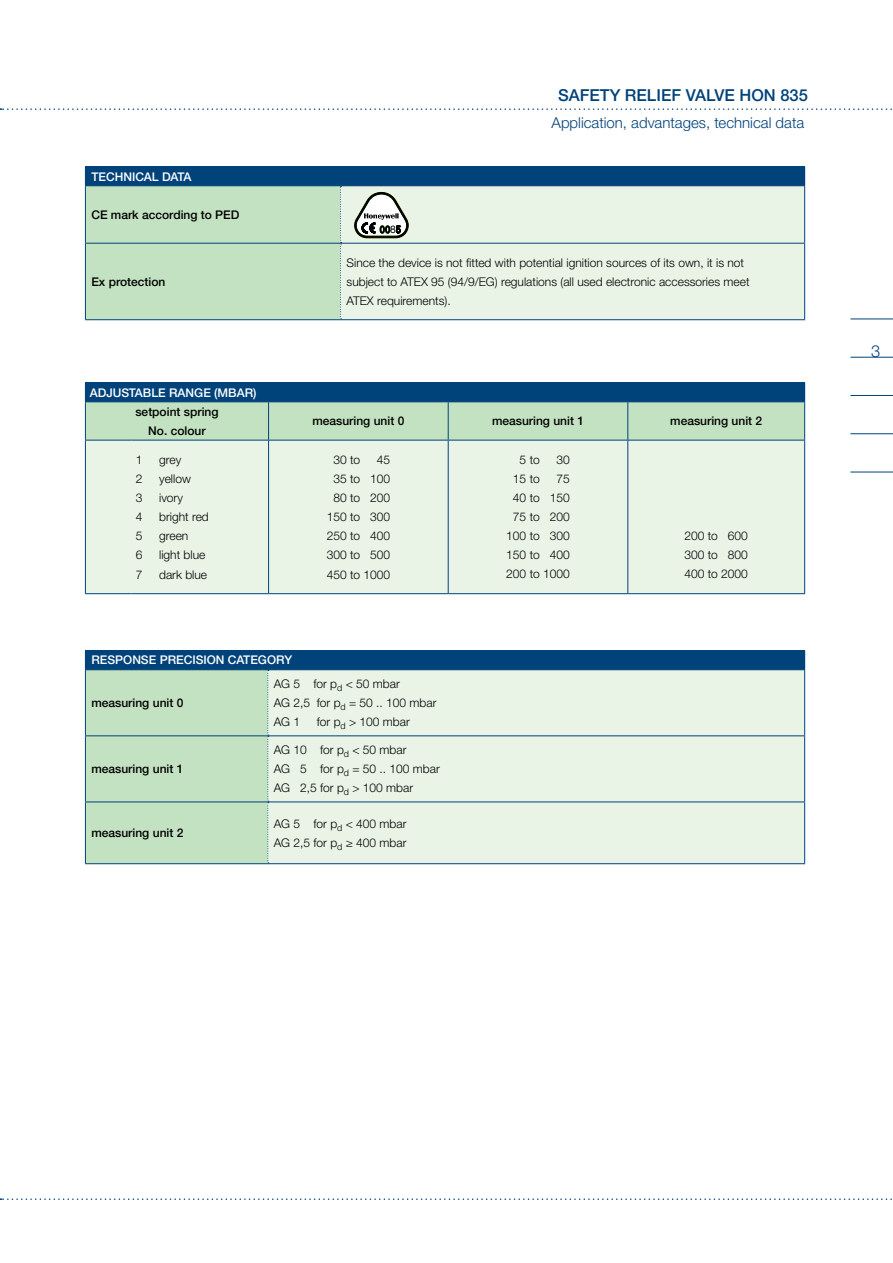
<style>
.page{position:relative;width:893px;height:1263px;background:#fff}
.page>*{position:absolute;margin:0;border:0;box-sizing:border-box;transform-origin:0 0}
.t1{font:500 16.5px "Helvetica Neue LTW1 G";color:#00427a}
.t2{font:300 16.5px "Helvetica Neue LTW1 G";color:#00427a}
.t3{font:300 15px "Helvetica Neue LTW1 G";color:#00427a}
.t4{font:300 12px/19.2px "Helvetica Neue LTW1 G";color:#000}
.t5{font:500 12px/19.2px "Helvetica Neue LTW1 G";color:#000;text-align:center}
.t6{font:500 12px "Helvetica Neue LTW1 G";color:#fff}
.t7{font:10.5px "Helvetica Neue LTW1 G";color:#000}
</style>
<div class="page">
<hr style="left:850px;top:319px;width:43px;height:1px;background:#00427a">
<hr style="left:850px;top:357px;width:43px;height:1px;background:#00427a">
<hr style="left:850px;top:395px;width:43px;height:1px;background:#00427a">
<hr style="left:850px;top:433px;width:43px;height:1px;background:#00427a">
<hr style="left:850px;top:472px;width:43px;height:1px;background:#00427a">
<svg style="left:0;top:108px;width:892px;height:2px"></svg>
<svg style="left:0;top:1198px;width:892px;height:2px"></svg>
<div style="left:85px;top:167px;width:720px;height:19px;background:#00427a"></div>
<div style="left:342px;top:186px;width:462px;height:133px;background:#e9f4e7"></div>
<hr style="left:85px;top:166px;width:256px;height:1px;background:#00427a">
<hr style="left:341px;top:166px;width:464px;height:1px;background:#00427a">
<hr style="left:804px;top:186px;width:1px;height:57px;background:#00427a">
<hr style="left:341px;top:243px;width:464px;height:1px;background:#00427a">
<hr style="left:804px;top:244px;width:1px;height:75px;background:#00427a">
<div style="left:85px;top:185px;width:257px;height:134px;background:#c3e2c1"></div>
<hr style="left:85px;top:319px;width:256px;height:1px;background:#00427a">
<hr style="left:341px;top:319px;width:464px;height:1px;background:#00427a">
<div style="left:86px;top:441px;width:718px;height:152px;background:#e9f4e7"></div>
<hr style="left:85px;top:593px;width:47px;height:1px;background:#00427a">
<hr style="left:85px;top:382px;width:47px;height:1px;background:#00427a">
<hr style="left:132px;top:382px;width:137px;height:1px;background:#00427a">
<hr style="left:269px;top:382px;width:179px;height:1px;background:#00427a">
<hr style="left:448px;top:382px;width:180px;height:1px;background:#00427a">
<hr style="left:628px;top:382px;width:177px;height:1px;background:#00427a">
<svg style="left:85px;top:383px;width:720px;height:57px;background:#81aca9"></svg>
<hr style="left:85px;top:401px;width:47px;height:1px;background:#00427a">
<hr style="left:85px;top:402px;width:1px;height:38px;background:#00427a">
<hr style="left:132px;top:401px;width:137px;height:1px;background:#00427a">
<hr style="left:269px;top:401px;width:179px;height:1px;background:#00427a">
<hr style="left:268px;top:402px;width:1px;height:38px;background:#00427a">
<hr style="left:448px;top:401px;width:180px;height:1px;background:#00427a">
<hr style="left:448px;top:402px;width:1px;height:38px;background:#00427a">
<hr style="left:628px;top:401px;width:177px;height:1px;background:#00427a">
<hr style="left:627px;top:402px;width:1px;height:38px;background:#00427a">
<hr style="left:804px;top:402px;width:1px;height:38px;background:#00427a">
<hr style="left:85px;top:440px;width:47px;height:1px;background:#00427a">
<hr style="left:85px;top:440px;width:1px;height:153px;background:#00427a">
<hr style="left:269px;top:440px;width:179px;height:1px;background:#00427a">
<hr style="left:448px;top:440px;width:180px;height:1px;background:#00427a">
<hr style="left:448px;top:440px;width:1px;height:153px;background:#00427a">
<hr style="left:628px;top:440px;width:177px;height:1px;background:#00427a">
<hr style="left:627px;top:440px;width:1px;height:153px;background:#00427a">
<hr style="left:804px;top:440px;width:1px;height:153px;background:#00427a">
<hr style="left:132px;top:440px;width:137px;height:1px;background:#00427a">
<hr style="left:268px;top:440px;width:1px;height:153px;background:#00427a">
<hr style="left:132px;top:593px;width:137px;height:1px;background:#00427a">
<hr style="left:269px;top:593px;width:179px;height:1px;background:#00427a">
<hr style="left:448px;top:593px;width:180px;height:1px;background:#00427a">
<hr style="left:628px;top:593px;width:177px;height:1px;background:#00427a">
<div style="left:85px;top:651px;width:720px;height:19px;background:#00427a"></div>
<div style="left:269px;top:670px;width:535px;height:193px;background:#e9f4e7"></div>
<hr style="left:85px;top:650px;width:183px;height:1px;background:#00427a">
<hr style="left:268px;top:650px;width:537px;height:1px;background:#00427a">
<hr style="left:804px;top:670px;width:1px;height:65px;background:#00427a">
<hr style="left:268px;top:735px;width:537px;height:1px;background:#00427a">
<hr style="left:804px;top:736px;width:1px;height:65px;background:#00427a">
<hr style="left:268px;top:801px;width:537px;height:1px;background:#00427a">
<hr style="left:804px;top:802px;width:1px;height:61px;background:#00427a">
<svg style="left:85px;top:669px;width:184px;height:194px;background:#b8d9bd"></svg>
<hr style="left:85px;top:863px;width:183px;height:1px;background:#00427a">
<hr style="left:268px;top:863px;width:537px;height:1px;background:#00427a">
<svg style="left:352px;top:187px;width:59px;height:51px"></svg>
<p class="t6" style="left:91px;top:169px;width:101px">technical data</p>
<p class="t5" style="left:91px;top:205px;width:133px">CE mark according to PED</p>
<p class="t5" style="left:91px;top:272px;width:75px">Ex protection</p>
<p class="t7" style="left:390px;top:223px;width:7px">8</p>
<h1 class="t1" style="left:558px;top:85px;width:251px">SAfety Relief valve HON 835</h1>
<p class="t3" style="left:552px;top:113px;width:254px">Application, advantages, technical data</p>
<p class="t4" style="left:347px;top:253px;width:404px">Since the device is not fitted with potential ignition sources of its own, it is not subject to ATEX 95 (94/9/EG) regulations (all used electronic accessories meet<br>ATEX requirements).</p>
<p class="t6" style="left:90px;top:385px;width:168px">adjustable rang e (mbar)</p>
<p class="t5" style="left:135px;top:402px;width:85px">setpoint spring<br>No. colour</p>
<p class="t5" style="left:312px;top:411px;width:94px">measuring unit 0</p>
<p class="t5" style="left:492px;top:411px;width:94px">measuring unit 1</p>
<p class="t5" style="left:670px;top:411px;width:94px">measuring unit 2</p>
<p class="t4" style="left:136px;top:450px;width:8px">1</p>
<p class="t4" style="left:159px;top:450px;width:24px">grey</p>
<p class="t4" style="left:136px;top:469px;width:8px">2</p>
<p class="t4" style="left:159px;top:469px;width:33px">yellow</p>
<p class="t4" style="left:136px;top:488px;width:8px">3</p>
<p class="t4" style="left:159px;top:488px;width:25px">ivory</p>
<p class="t4" style="left:136px;top:507px;width:8px">4</p>
<p class="t4" style="left:159px;top:507px;width:51px">bright red</p>
<p class="t4" style="left:136px;top:526px;width:8px">5</p>
<p class="t4" style="left:159px;top:526px;width:31px">green</p>
<p class="t4" style="left:136px;top:545px;width:8px">6</p>
<p class="t4" style="left:159px;top:545px;width:48px">light blue</p>
<p class="t4" style="left:136px;top:565px;width:8px">7</p>
<p class="t4" style="left:159px;top:565px;width:50px">dark blue</p>
<p class="t4" style="left:327px;top:450px;width:65px;text-align:right">45<br>35 to 100<br>80 to 200<br>150 to 300<br>250 to 400<br>300 to 500<br>450 to 1000</p>
<p class="t4" style="left:520px;top:450px;width:22px">5 to</p>
<p class="t4" style="left:556px;top:450px;width:15px">30</p>
<p class="t4" style="left:333px;top:450px;width:28px">30 to</p>
<p class="t4" style="left:513px;top:469px;width:28px">15 to</p>
<p class="t4" style="left:506px;top:469px;width:65px;text-align:right">75<br>40 to 150<br>75 to 200<br>100 to 300<br>150 to 400<br>200 to 1000</p>
<p class="t4" style="left:684px;top:526px;width:65px;text-align:justify">200 to 600<br>300 to 800<br>400 to 2000</p>
<p class="t6" style="left:91px;top:653px;width:202px">response precision category</p>
<p class="t5" style="left:91px;top:693px;width:94px">measuring unit 0</p>
<p class="t4" style="left:274px;top:674px;width:164px">AG 5 for p<sub>d</sub> &lt; 50 mbar<br>AG 2,5 for p<sub>d</sub> = 50 .. 100 mbar<br>AG 1</p>
<p class="t4" style="left:317px;top:712px;width:95px">for p<sub>d</sub> &gt; 100 mbar</p>
<p class="t5" style="left:91px;top:759px;width:94px">measuring unit 1</p>
<p class="t4" style="left:274px;top:740px;width:168px">AG 10 for p<sub>d</sub> &lt; 50 mbar<br>AG 5 for p<sub>d</sub> = 50 .. 100 mbar<br>AG 2,5 for p<sub>d</sub> &gt; 100 mbar</p>
<p class="t5" style="left:91px;top:823px;width:94px">measuring unit 2</p>
<p class="t4" style="left:274px;top:814px;width:134px">AG 5 for p<sub>d</sub> &lt; 400 mbar<br>AG 2,5 for p<sub>d</sub> ≥ 400 mbar</p>
<h1 class="t2" style="left:871px;top:341px;width:11px">3</h1>
</div>
